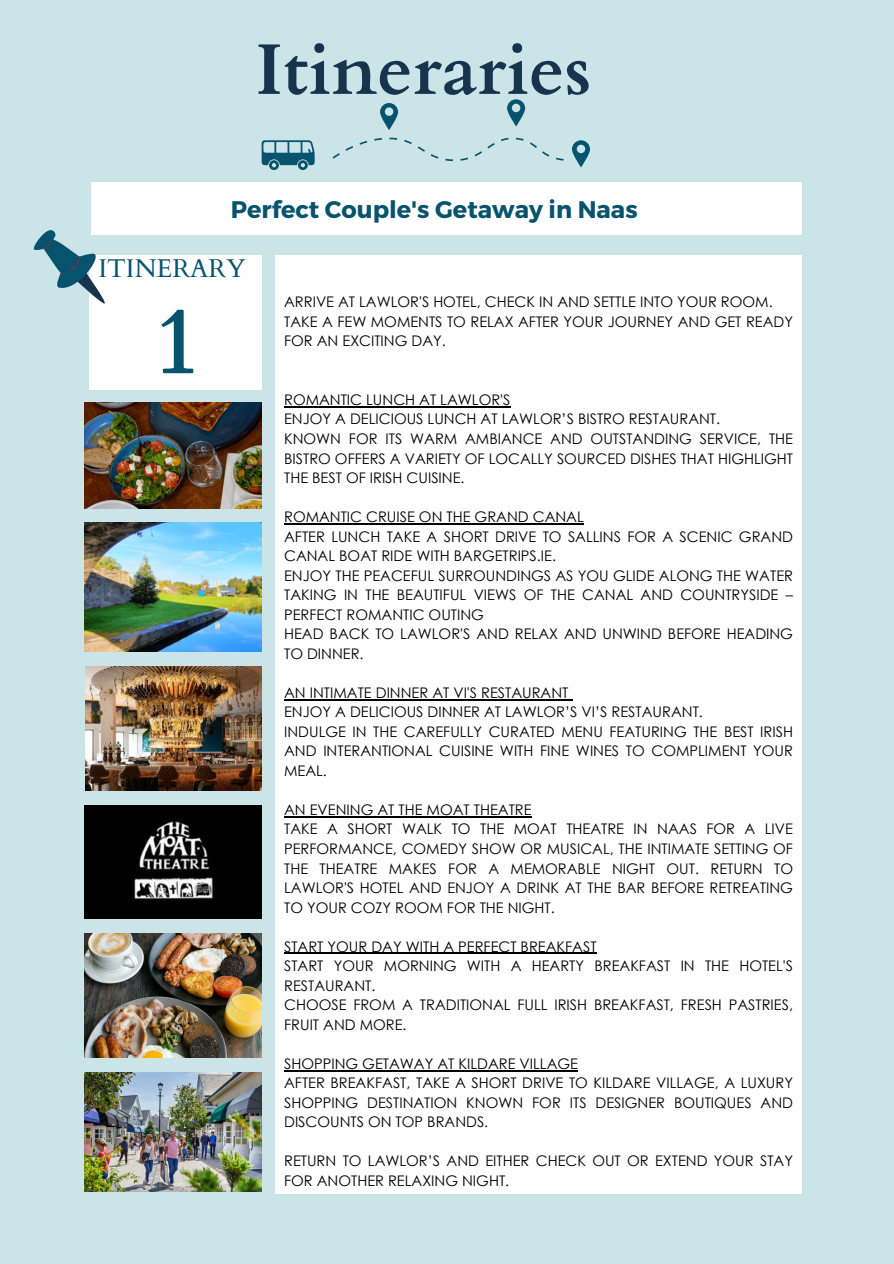
<style>
.page{position:relative;width:894px;height:1264px;background:#fff}
.page>*{position:absolute;margin:0;border:0;box-sizing:border-box;transform-origin:0 0}
.t1{font:700 94.2px "Cardo";color:#07536d}
.t2{font:700 71.7px "Cardo";color:#17344e}
.t3{font:25.65px "Cardo";color:#07536d}
.t4{font:700 24px "Montserrat";color:#07536d}
.t5{font:14.55px/19.5px "Century Gothic";color:#000}
</style>
<div class="page">
<div style="left:0;top:0;width:893px;height:1263px;background:#cae4e7"></div>
<div style="left:92px;top:182px;width:709px;height:53px;background:#fff"></div>
<div style="left:89px;top:255px;width:172px;height:134px;background:#fff"></div>
<div style="left:275px;top:255px;width:526px;height:938px;background:#fff"></div>
<svg style="left:33px;top:223px;width:72px;height:81px"></svg>
<img style="left:85px;top:1072px;width:176px;height:119px">
<img style="left:85px;top:933px;width:176px;height:124px">
<img style="left:85px;top:805px;width:176px;height:113px">
<img style="left:85px;top:523px;width:176px;height:128px">
<img style="left:85px;top:402px;width:176px;height:106px">
<img style="left:86px;top:666px;width:175px;height:124px">
<hr style="left:284px;top:406px;width:226px;height:1px;background:#000">
<hr style="left:284px;top:523px;width:299px;height:1px;background:#000">
<hr style="left:284px;top:699px;width:284px;height:1px;background:#000">
<hr style="left:284px;top:816px;width:247px;height:1px;background:#000">
<hr style="left:284px;top:952px;width:312px;height:1px;background:#000">
<hr style="left:284px;top:1069px;width:294px;height:2px;background:#000">
<svg style="left:261px;top:140px;width:53px;height:30px"></svg>
<svg style="left:380px;top:103px;width:18px;height:27px"></svg>
<svg style="left:507px;top:99px;width:18px;height:27px"></svg>
<svg style="left:572px;top:140px;width:18px;height:27px"></svg>
<svg style="left:332px;top:138px;width:231px;height:23px"></svg>
<p class="t2" style="left:255px;top:23px;width:337px">Itineraries</p>
<p class="t4" style="left:231px;top:194px;width:408px">Perfect Couple's Getaway in Naas</p>
<p class="t3" style="left:98px;top:251px;width:149px">ITINERARY</p>
<p class="t1" style="left:154px;top:280px;width:50px">1</p>
<p class="t5" style="left:284px;top:292px;width:490px">ARRIVE AT LAWLOR'S HOTEL, CHECK IN AND SETTLE INTO YOUR ROOM.</p>
<p class="t5" style="left:284px;top:311px;width:510px">TAKE A FEW MOMENTS TO RELAX AFTER YOUR JOURNEY AND GET READY<br>FOR AN EXCITING DAY.</p>
<p class="t5" style="left:284px;top:389px;width:228px">ROMANTIC LUNCH AT LAWLOR'S</p>
<p class="t5" style="left:284px;top:409px;width:437px">ENJOY A DELICIOUS LUNCH AT LAWLOR’S BISTRO RESTAURANT.</p>
<p class="t5" style="left:284px;top:428px;width:510px;text-align:justify">KNOWN FOR ITS WARM AMBIANCE AND OUTSTANDING SERVICE, THE BISTRO OFFERS A VARIETY OF LOCALLY SOURCED DISHES THAT HIGHLIGHT THE BEST OF IRISH CUISINE.</p>
<p class="t5" style="left:284px;top:506px;width:301px">ROMANTIC CRUISE ON THE GRAND CANAL</p>
<p class="t5" style="left:284px;top:526px;width:510px">AFTER LUNCH TAKE A SHORT DRIVE TO SALLINS FOR A SCENIC GRAND<br>CANAL BOAT RIDE WITH BARGETRIPS.IE.</p>
<p class="t5" style="left:284px;top:565px;width:510px;text-align:justify">ENJOY THE PEACEFUL SURROUNDINGS AS YOU GLIDE ALONG THE WATER TAKING IN THE BEAUTIFUL VIEWS OF THE CANAL AND COUNTRYSIDE – PERFECT ROMANTIC OUTING</p>
<p class="t5" style="left:284px;top:623px;width:510px">HEAD BACK TO LAWLOR'S AND RELAX AND UNWIND BEFORE HEADING<br>TO DINNER.</p>
<p class="t5" style="left:284px;top:682px;width:286px">AN INTIMATE DINNER AT VI'S RESTAURANT</p>
<p class="t5" style="left:284px;top:702px;width:420px">ENJOY A DELICIOUS DINNER AT LAWLOR’S VI’S RESTAURANT.</p>
<p class="t5" style="left:284px;top:721px;width:510px;text-align:justify">INDULGE IN THE CAREFULLY CURATED MENU FEATURING THE BEST IRISH AND INTERANTIONAL CUISINE WITH FINE WINES TO COMPLIMENT YOUR MEAL.</p>
<p class="t5" style="left:284px;top:799px;width:249px">AN EVENING AT THE MOAT THEATRE</p>
<p class="t5" style="left:284px;top:819px;width:510px;text-align:justify">TAKE A SHORT WALK TO THE MOAT THEATRE IN NAAS FOR A LIVE PERFORMANCE, COMEDY SHOW OR MUSICAL, THE INTIMATE SETTING OF THE THEATRE MAKES FOR A MEMORABLE NIGHT OUT. RETURN TO LAWLOR'S HOTEL AND ENJOY A DRINK AT THE BAR BEFORE RETREATING TO YOUR COZY ROOM FOR THE NIGHT.</p>
<p class="t5" style="left:284px;top:936px;width:314px">START YOUR DAY WITH A PERFECT BREAKFAST</p>
<p class="t5" style="left:284px;top:955px;width:510px">START YOUR MORNING WITH A HEARTY BREAKFAST IN THE HOTEL'S<br>RESTAURANT.</p>
<p class="t5" style="left:284px;top:994px;width:510px">CHOOSE FROM A TRADITIONAL FULL IRISH BREAKFAST, FRESH PASTRIES,<br>FRUIT AND MORE.</p>
<p class="t5" style="left:284px;top:1053px;width:295px">SHOPPING GETAWAY AT KILDARE VILLAGE</p>
<h2 class="t5" style="left:284px;top:1072px;width:510px;text-align:justify">AFTER BREAKFAST, TAKE A SHORT DRIVE TO KILDARE VILLAGE, A LUXURY SHOPPING DESTINATION KNOWN FOR ITS DESIGNER BOUTIQUES AND DISCOUNTS ON TOP BRANDS.</h2>
<p class="t5" style="left:284px;top:1150px;width:510px">RETURN TO LAWLOR’S AND EITHER CHECK OUT OR EXTEND YOUR STAY<br>FOR ANOTHER RELAXING NIGHT.</p>
</div>
